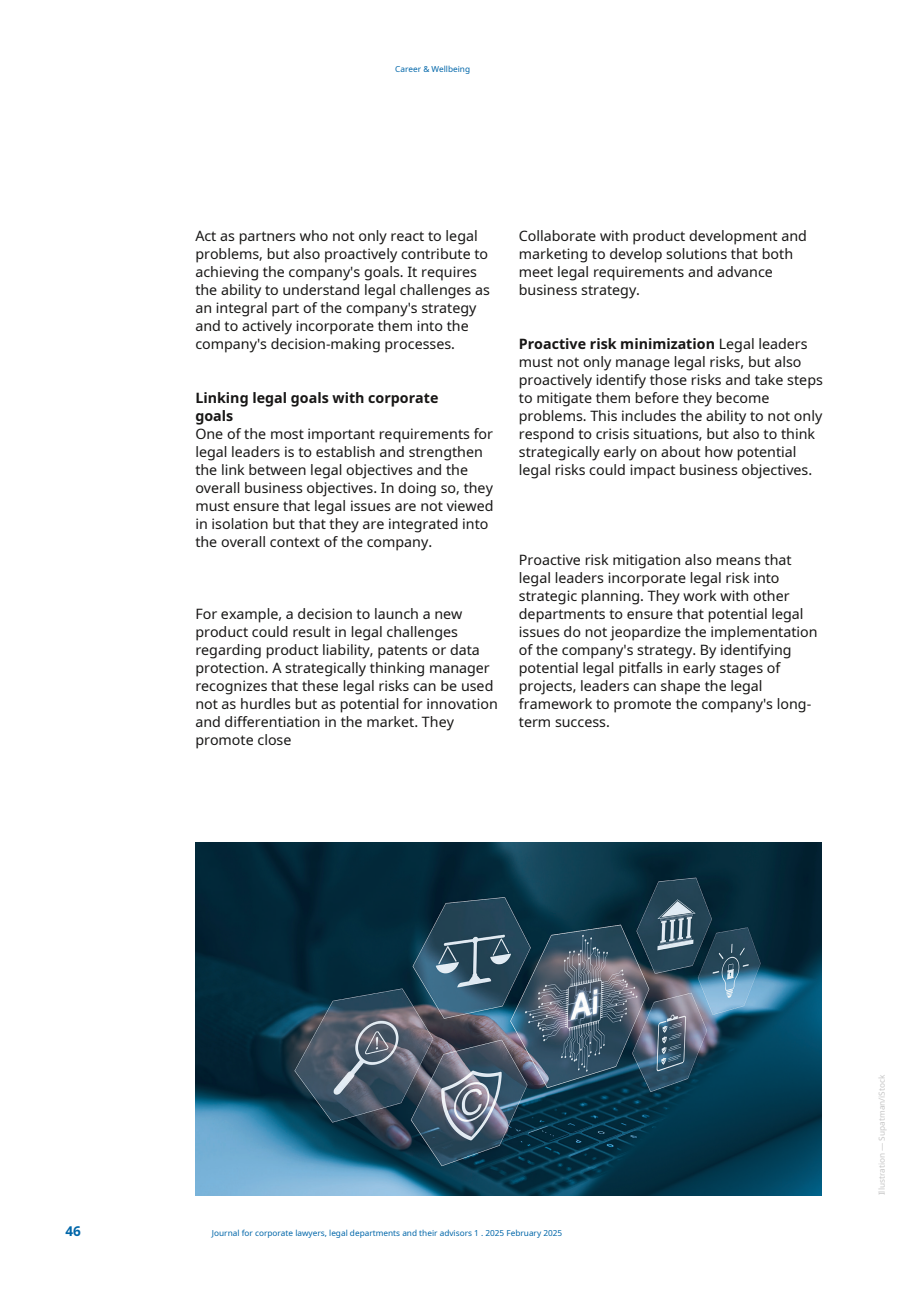
<style>
.page{position:relative;width:919px;height:1289px;background:#fff}
.page>*{position:absolute;margin:0;border:0;box-sizing:border-box;transform-origin:0 0}
.t1{font:14.25px/18px "Noto Sans";color:#171615}
.t2{font:700 14.25px/18px "Noto Sans";color:#171615}
.t3{font:700 13.5px "Noto Sans";color:#0066a9}
.t4{font:8.25px "Noto Sans";color:#0066a9}
.t5{font:8.25px "Noto Sans";color:#c6c6c6}
.s1{font-weight:700}
</style>
<div class="page">
<img style="left:195px;top:842px;width:626px;height:353px">
<p class="t4" style="left:395px;top:63px;width:76px">Career &amp; Wellbeing</p>
<p class="t1" style="left:195px;top:226px;width:296px">Act as partners who not only react to legal problems, but also proactively contribute to achieving the company's goals. It requires the ability to understand legal challenges as an integral part of the company's strategy and to actively incorporate them into the company's decision-making processes.</p>
<p class="t1" style="left:519px;top:226px;width:289px">Collaborate with product development and marketing to develop solutions that both meet legal requirements and advance business strategy.</p>
<p class="t1" style="left:519px;top:334px;width:305px"><span class="s1">Proactive risk minimization</span> Legal leaders must not only manage legal risks, but also proactively identify those risks and take steps to mitigate them before they become problems. This includes the ability to not only respond to crisis situations, but also to think strategically early on about how potential legal risks could impact business objectives.</p>
<p class="t2" style="left:195px;top:388px;width:244px">Linking legal goals with corporate goals</p>
<p class="t1" style="left:195px;top:424px;width:300px">One of the most important requirements for legal leaders is to establish and strengthen the link between legal objectives and the overall business objectives. In doing so, they must ensure that legal issues are not viewed in isolation but that they are integrated into the overall context of the company.</p>
<p class="t1" style="left:195px;top:604px;width:304px">For example, a decision to launch a new product could result in legal challenges regarding product liability, patents or data protection. A strategically thinking manager recognizes that these legal risks can be used not as hurdles but as potential for innovation and differentiation in the market. They promote close</p>
<p class="t1" style="left:519px;top:550px;width:300px">Proactive risk mitigation also means that legal leaders incorporate legal risk into strategic planning. They work with other departments to ensure that potential legal issues do not jeopardize the implementation of the company's strategy. By identifying potential legal pitfalls in early stages of projects, leaders can shape the legal framework to promote the company's long&shy;term success.</p>
<p class="t3" style="left:66px;top:1221px;width:17px">46</p>
<p class="t4" style="left:212px;top:1226px;width:352px">Journal for corporate lawyers, legal departments and their advisors 1 . 2025 February 2025</p>
<p class="t5" style="left:876px;top:1195px;width:122px;rotate:-90deg">Illustration — Supatman/iStock</p>
</div>
